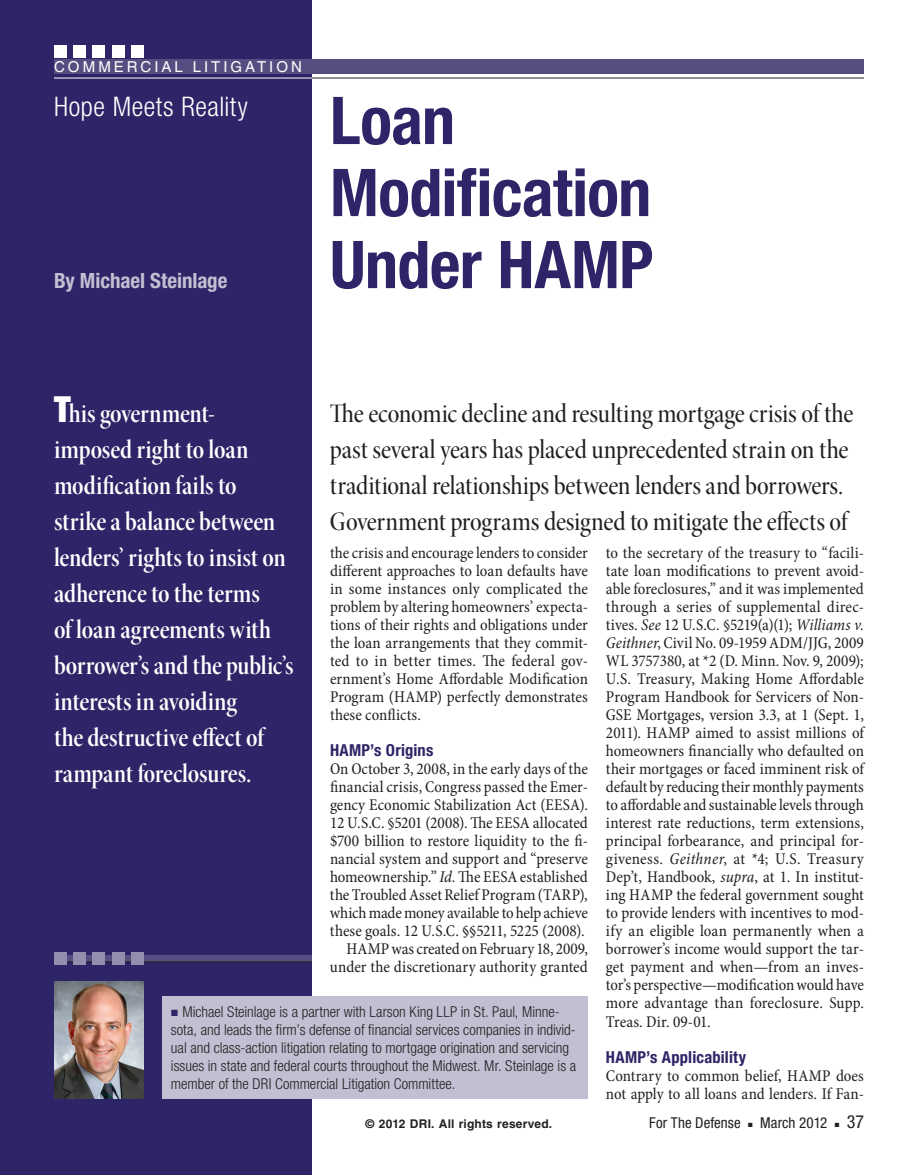
<style>
.page{position:relative;width:918px;height:1175px;background:#fff}
.page>*{position:absolute;margin:0;border:0;box-sizing:border-box;transform-origin:0 0}
.t1{font:700 condensed 66px/72px "Helvetica Neue";letter-spacing:-.01em;color:#2d2567}
.t2{font:27px/36px "Minion Pro Semibold Cn Disp";letter-spacing:-.005em;color:#fff}
.t3{font:27px/36px "Minion Pro Medium Cn Disp";letter-spacing:-.005em;color:#231f20}
.t4{font:300 condensed 27px "Helvetica Neue";letter-spacing:.02em;color:#fff}
.t5{font:700 condensed 21px "Helvetica Neue";letter-spacing:-.005em;color:#c3bfd2}
.t6{font:condensed 18px "Helvetica Neue";color:#231f20}
.t7{font:condensed 16.5px/18px "Minion Pro";color:#231f20;text-align:justify}
.t8{font:700 condensed 16.5px "Helvetica Neue";letter-spacing:.01em;color:#2d2567}
.t9{font:300 condensed 15px/18px "Helvetica Neue";color:#231f20}
.t10{font:condensed 15px "Helvetica Neue";letter-spacing:.005em;color:#231f20}
.t11{font:15px "Helvetica";letter-spacing:.2em;color:#fff}
.t12{font:700 12px "Helvetica";letter-spacing:.015em;color:#231f20}
.s1{font-family:"Helvetica Neue";font-weight:900;font-stretch:condensed;font-size:36px}
.s2{font-style:italic}
.s3{color:#2d2567}
</style>
<div class="page">
<div style="left:0;top:0;width:312px;height:1174px;background:#2d2567"></div>
<div style="left:54px;top:956px;width:258px;height:6px;background:#564d80"></div>
<hr style="left:54px;top:961px;width:258px;height:1px;background:#231f20">
<div style="left:54px;top:952px;width:12px;height:13px;background:#958dae"></div>
<div style="left:73px;top:952px;width:13px;height:13px;background:#958dae"></div>
<div style="left:93px;top:952px;width:12px;height:13px;background:#958dae"></div>
<div style="left:112px;top:952px;width:13px;height:13px;background:#958dae"></div>
<div style="left:132px;top:952px;width:12px;height:13px;background:#958dae"></div>
<div style="left:54px;top:45px;width:12px;height:12px;background:#fff"></div>
<div style="left:73px;top:45px;width:13px;height:12px;background:#fff"></div>
<div style="left:93px;top:45px;width:12px;height:12px;background:#fff"></div>
<div style="left:112px;top:45px;width:13px;height:12px;background:#fff"></div>
<div style="left:132px;top:45px;width:12px;height:12px;background:#fff"></div>
<div style="left:54px;top:59px;width:810px;height:15px;background:#564d80"></div>
<hr style="left:312px;top:78px;width:552px;height:1px;background:#231f20">
<hr style="left:54px;top:78px;width:258px;height:1px;background:#fff">
<div style="left:162px;top:996px;width:426px;height:102px;background:#c3bfd2"></div>
<img style="left:54px;top:981px;width:90px;height:117px">
<p class="t11" style="left:54px;top:58px;width:249px">COMMERCIAL LITIGATION</p>
<h2 class="t4" style="left:54px;top:90px;width:195px">Hope Meets Reality</h2>
<h1 class="t1" style="left:330px;top:84px;width:325px">Loan<br>Modification<br>Under HAMP</h1>
<p class="t5" style="left:54px;top:268px;width:175px">By Michael Steinlage</p>
<p class="t2" style="left:54px;top:395px;width:241px"><span class="s1">T</span>his government&shy;imposed right to loan modification fails to strike a balance between lenders’ rights to insist on adherence to the terms<br>of loan agreements with borrower’s and the public’s interests in avoiding<br>the destructive effect of rampant foreclosures.</p>
<h2 class="t3" style="left:330px;top:395px;width:525px">The economic decline and resulting mortgage crisis of the past several years has placed unprecedented strain on the traditional relationships between lenders and borrowers.<br>Government programs designed to mitigate the effects of</h2>
<p class="t7" style="left:606px;top:544px;width:260px">to the secretary of the treasury to “facili&shy;tate loan modifications to prevent avoid&shy;able foreclosures,” and it was implemented through a series of supplemental direc&shy;tives. <span class="s2">See</span> 12 U.S.C. §5219(a)(1); <span class="s2">Williams v.<br>Geithner</span>, Civil No. 09-1959 ADM/JJG, 2009<br>WL 3757380, at *2 (D. Minn. Nov. 9, 2009); U.S. Treasury, Making Home Affordable Program Handbook for Servicers of Non-GSE Mortgages, version 3.3, at 1 (Sept. 1, 2011). HAMP aimed to assist millions of homeowners financially who defaulted on their mortgages or faced imminent risk of default by reducing their monthly payments to affordable and sustainable levels through interest rate reductions, term extensions, principal forbearance, and principal for&shy;giveness. <span class="s2">Geithner</span>, at *4; U.S. Treasury Dep’t, Handbook, <span class="s2">supra</span>, at 1. In institut&shy;ing HAMP the federal government sought to provide lenders with incentives to mod&shy;ify an eligible loan permanently when a borrower’s income would support the tar&shy;get payment and when—from an inves&shy;tor’s perspective—modification would have more advantage than foreclosure. Supp.<br>Treas. Dir. 09-01.</p>
<p class="t8" style="left:606px;top:1046px;width:142px">HAMP’s Applicability</p>
<p class="t7" style="left:606px;top:1066px;width:259px">Contrary to common belief, HAMP does not apply to all loans and lenders. If Fan-</p>
<p class="t7" style="left:330px;top:544px;width:260px">the crisis and encourage lenders to consider different approaches to loan defaults have in some instances only complicated the problem by altering homeowners’ expecta&shy;tions of their rights and obligations under the loan arrangements that they commit&shy;ted to in better times. The federal gov&shy;ernment’s Home Affordable Modification Program (HAMP) perfectly demonstrates these conflicts.</p>
<p class="t8" style="left:330px;top:740px;width:105px">HAMP’s Origins</p>
<p class="t7" style="left:330px;top:760px;width:260px;text-align:right">On October 3, 2008, in the early days of the financial crisis, Congress passed the Emer&shy;gency Economic Stabilization Act (EESA).<br>12 U.S.C. §5201 (2008). The EESA allocated $700 billion to restore liquidity to the fi&shy;nancial system and support and “preserve homeownership.” <span class="s2">Id.</span> The EESA established the Troubled Asset Relief Program (TARP), which made money available to help achieve these goals. 12 U.S.C. §§5211, 5225 (2008).<br>HAMP was created on February 18, 2009, under the discretionary authority granted</p>
<p class="t9" style="left:171px;top:1003px;width:407px"><span class="s3">■</span> Michael Steinlage is a partner with Larson King LLP in St. Paul, Minne&shy;sota, and leads the firm’s defense of financial services companies in individ&shy;ual and class-action litigation relating to mortgage origination and servicing issues in state and federal courts throughout the Midwest. Mr. Steinlage is a member of the DRI Commercial Litigation Committee.</p>
<p class="t12" style="left:366px;top:1116px;width:188px">© 2012 DRI. All rights reserved.</p>
<p class="t10" style="left:649px;top:1114px;width:93px">For The Defense</p>
<p class="t10" style="left:748px;top:1114px;width:81px">■ March 2012</p>
<p class="t6" style="left:835px;top:1111px;width:31px">■ 37</p>
</div>
